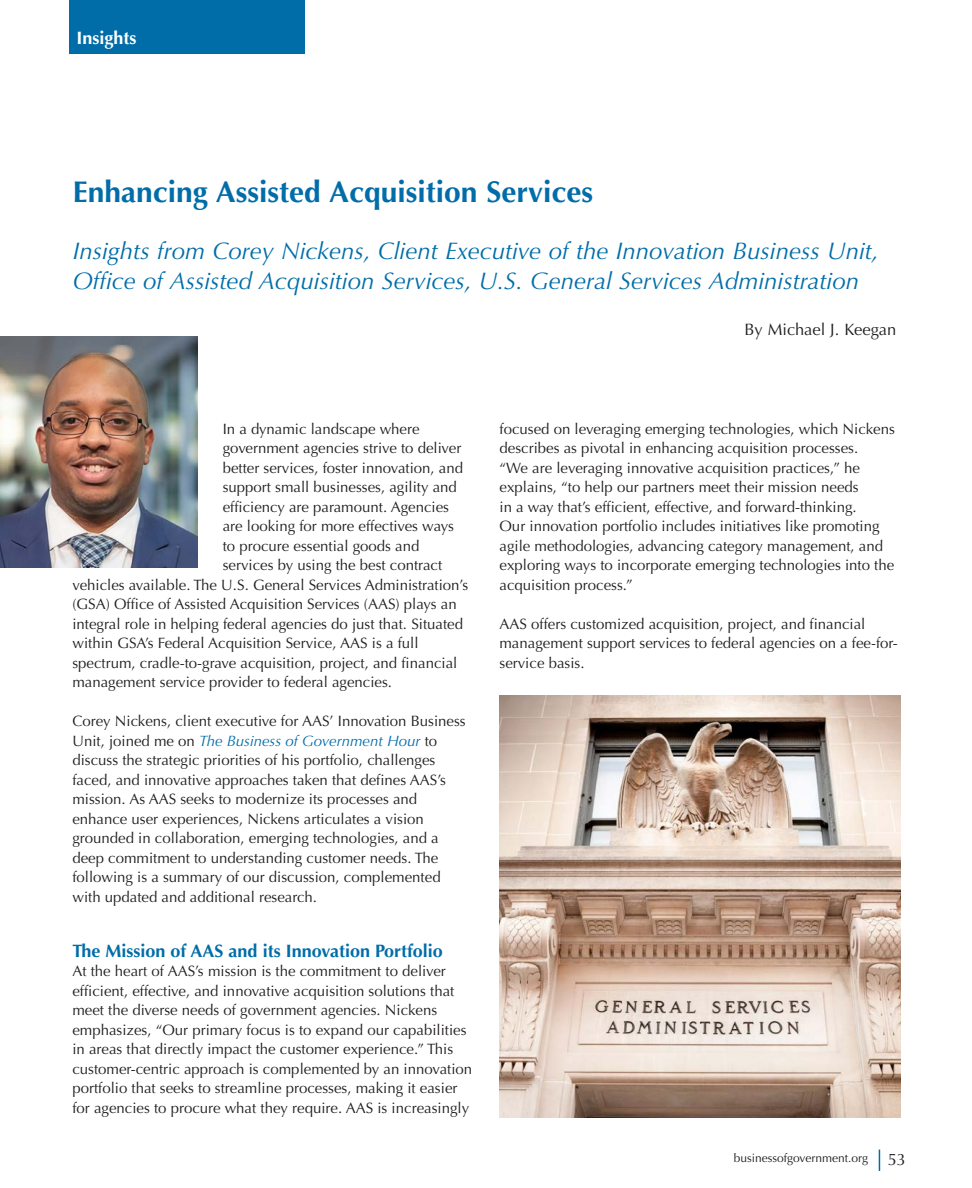
<style>
.page{position:relative;width:972px;height:1188px;background:#fff}
.page>*{position:absolute;margin:0;border:0;box-sizing:border-box;transform-origin:0 0}
.Story_Header{font:700 30px "Optima";color:#006da9}
.Story_Subhead{font:italic 24px/30px "Optima";color:#006da9}
.Heading_2{font:700 18px "Optima";color:#006da9}
.t1{font:700 18px "Optima";color:#fff}
.Report_Author{font:16.5px "Optima";color:#231f20}
.Body_Text{font:15px/19.5px "Optima";color:#231f20}
.t2{font:12px "Optima";color:#231f20}
.s1{font-style:italic;color:#006da9}
.s2{font-size:16.5px}
</style>
<div class="page">
<svg style="left:879px;top:1150px;width:1px;height:21px"></svg>
<div style="left:69px;top:0;width:235px;height:54px;background:#006da9"></div>
<img style="left:0;top:336px;width:197px;height:232px">
<img style="left:500px;top:696px;width:401px;height:421px">
<p class="t1" style="left:76px;top:28px;width:62px">Insights</p>
<p class="Story_Header" style="left:73px;top:174px;width:522px">Enhancing Assisted Acquisition Services</p>
<p class="Story_Subhead" style="left:73px;top:236px;width:807px">Insights from Corey Nickens, Client Executive of the Innovation Business Unit,<br>Office of Assisted Acquisition Services, U.S. General Services Administration</p>
<p class="Report_Author" style="left:744px;top:320px;width:153px">By Michael J. Keegan</p>
<p class="Body_Text" style="left:223px;top:419px;width:198px">In a dynamic landscape where</p>
<p class="Body_Text" style="left:223px;top:439px;width:240px">government agencies strive to deliver</p>
<p class="Body_Text" style="left:223px;top:458px;width:242px">better services, foster innovation, and</p>
<p class="Body_Text" style="left:223px;top:478px;width:236px">support small businesses, agility and</p>
<p class="Body_Text" style="left:223px;top:497px;width:228px">efficiency are paramount. Agencies</p>
<p class="Body_Text" style="left:223px;top:517px;width:233px">are looking for more effectives ways</p>
<p class="Body_Text" style="left:223px;top:536px;width:198px">to procure essential goods and</p>
<p class="Body_Text" style="left:223px;top:556px;width:221px">services by using the best contract</p>
<p class="Body_Text" style="left:72px;top:575px;width:397px">vehicles available. The U.S. General Services Administration’s</p>
<p class="Body_Text" style="left:72px;top:595px;width:386px">(GSA) Office of Assisted Acquisition Services (AAS) plays an</p>
<p class="Body_Text" style="left:72px;top:614px;width:392px">integral role in helping federal agencies do just that. Situated</p>
<p class="Body_Text" style="left:72px;top:634px;width:348px">within GSA’s Federal Acquisition Service, AAS is a full</p>
<p class="Body_Text" style="left:72px;top:653px;width:386px">spectrum, cradle-to-grave acquisition, project, and financial</p>
<p class="Body_Text" style="left:72px;top:673px;width:321px">management service provider to federal agencies.</p>
<p class="Body_Text" style="left:72px;top:712px;width:395px">Corey Nickens, client executive for AAS’ Innovation Business Unit, joined me on <span class="s1">The Business of Government Hour</span> to discuss the strategic priorities of his portfolio, challenges faced, and innovative approaches taken that defines AAS’s mission. As AAS seeks to modernize its processes and enhance user experiences, Nickens articulates a vision grounded in collaboration, emerging technologies, and a deep commitment to understanding customer needs. The following is a summary of our discussion, complemented with updated and additional research.</p>
<p class="Heading_2" style="left:72px;top:940px;width:372px">The Mission of AAS and its Innovation Portfolio</p>
<p class="Body_Text" style="left:72px;top:961px;width:401px">At the heart of AAS’s mission is the commitment to deliver efficient, effective, and innovative acquisition solutions that meet the diverse needs of government agencies. Nickens emphasizes, “Our primary focus is to expand our capabilities in areas that directly impact the customer experience.” This customer-centric approach is complemented by an innovation portfolio that seeks to streamline processes, making it easier for agencies to procure what they require. AAS is increasingly</p>
<p class="Body_Text" style="left:500px;top:419px;width:397px">focused on leveraging emerging technologies, which Nickens describes as pivotal in enhancing acquisition processes.<br>“We are leveraging innovative acquisition practices,” he explains, “to help our partners meet their mission needs<br>in a way that’s efficient, effective, and forward-thinking.<br>Our innovation portfolio includes initiatives like promoting agile methodologies, advancing category management, and exploring ways to incorporate emerging technologies into the acquisition process.”</p>
<p class="Body_Text" style="left:500px;top:614px;width:400px">AAS offers customized acquisition, project, and financial management support services to federal agencies on a fee-for&shy;service basis.</p>
<p class="t2" style="left:734px;top:1151px;width:174px">businessofgovernment.org <span class="s2">53</span></p>
</div>
